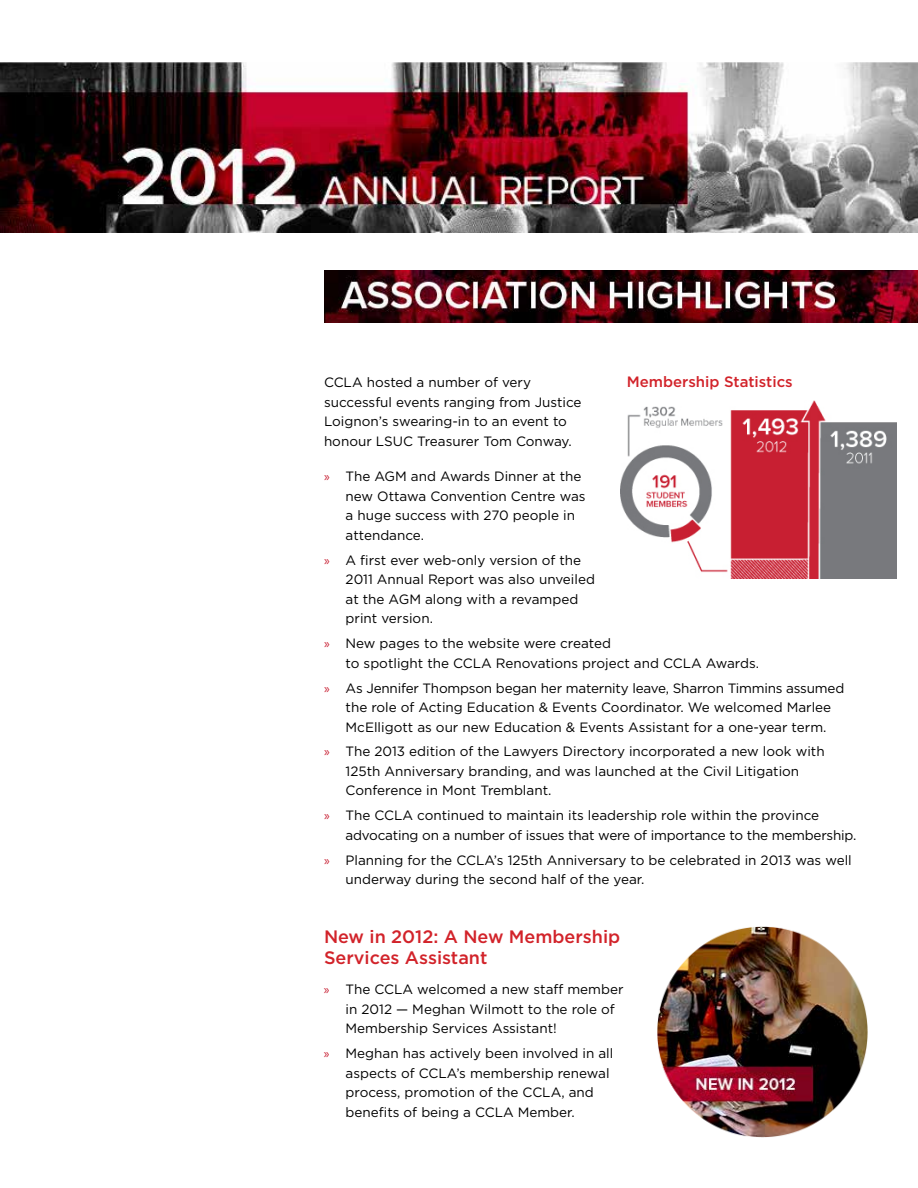
<style>
.page{position:relative;width:918px;height:1188px;background:#fff}
.page>*{position:absolute;margin:0;border:0;box-sizing:border-box;transform-origin:0 0}
.t1{font:500 18px/21px "Gotham";color:#d2232a}
.t2{font:500 15px "Gotham";color:#d2232a}
.t3{font:13.5px/19.5px "Gotham";color:#000}
.s1{font-family:"Myriad Pro";color:#c81f32}
</style>
<div class="page">
<img style="left:0;top:63px;width:918px;height:169px">
<img style="left:324px;top:270px;width:594px;height:52px">
<img style="left:621px;top:401px;width:275px;height:177px">
<img style="left:658px;top:926px;width:210px;height:211px">
<p class="t2" style="left:627px;top:371px;width:167px">Membership Statistics</p>
<p class="t3" style="left:324px;top:372px;width:259px">CCLA hosted a number of very successful events ranging from Justice Loignon’s swearing-in to an event to honour LSUC Treasurer Tom Conway.</p>
<p class="t3" style="left:346px;top:467px;width:242px;text-indent:-22px"><span class="s1">»</span> The AGM and Awards Dinner at the new Ottawa Convention Centre was a huge success with 270 people in attendance.</p>
<p class="t3" style="left:346px;top:550px;width:251px;text-indent:-22px"><span class="s1">»</span> A first ever web-only version of the<br>2011 Annual Report was also unveiled at the AGM along with a revamped print version.</p>
<p class="t3" style="left:346px;top:633px;width:415px;text-indent:-22px"><span class="s1">»</span> New pages to the website were created<br>to spotlight the CCLA Renovations project and CCLA Awards.</p>
<p class="t3" style="left:346px;top:678px;width:500px;text-indent:-22px"><span class="s1">»</span> As Jennifer Thompson began her maternity leave, Sharron Timmins assumed the role of Acting Education &amp; Events Coordinator. We welcomed Marlee<br>McElligott as our new Education &amp; Events Assistant for a one-year term.</p>
<p class="t3" style="left:346px;top:742px;width:481px;text-indent:-22px"><span class="s1">»</span> The 2013 edition of the Lawyers Directory incorporated a new look with<br>125th Anniversary branding, and was launched at the Civil Litigation<br>Conference in Mont Tremblant.</p>
<p class="t3" style="left:346px;top:806px;width:512px;text-indent:-22px"><span class="s1">»</span> The CCLA continued to maintain its leadership role within the province advocating on a number of issues that were of importance to the membership.</p>
<p class="t3" style="left:346px;top:850px;width:508px;text-indent:-22px"><span class="s1">»</span> Planning for the CCLA’s 125th Anniversary to be celebrated in 2013 was well underway during the second half of the year.</p>
<h1 class="t1" style="left:324px;top:926px;width:298px">New in 2012: A New Membership<br>Services Assistant</h1>
<p class="t3" style="left:346px;top:980px;width:279px;text-indent:-22px"><span class="s1">»</span> The CCLA welcomed a new staff member in 2012 — Meghan Wilmott to the role of<br>Membership Services Assistant!</p>
<p class="t3" style="left:346px;top:1044px;width:269px;text-indent:-22px"><span class="s1">»</span> Meghan has actively been involved in all aspects of CCLA’s membership renewal process, promotion of the CCLA, and benefits of being a CCLA Member.</p>
</div>
